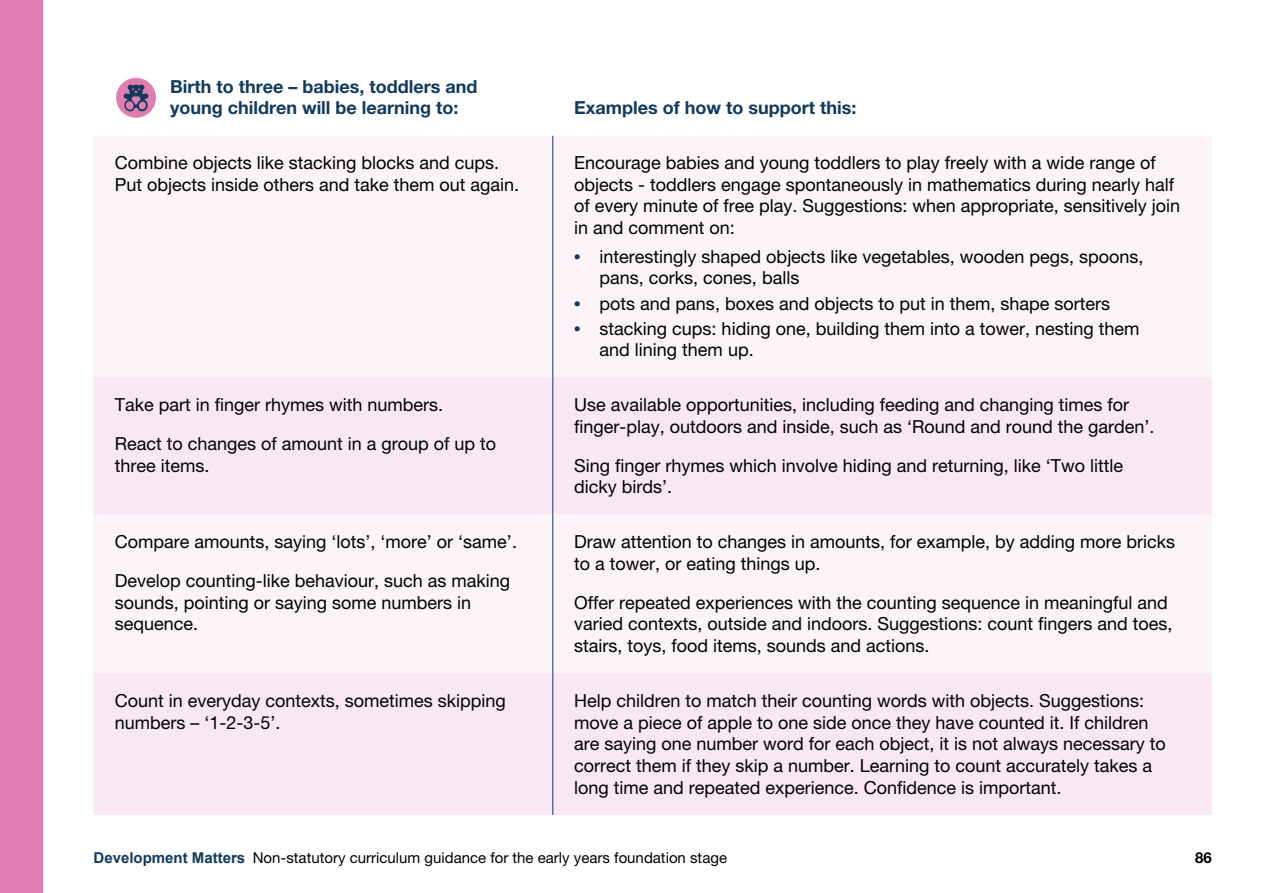
<style>
.page{position:relative;width:1263px;height:893px;background:#fff}
.page>*{position:absolute;margin:0;border:0;box-sizing:border-box;transform-origin:0 0}
.t1{font:18px/21.6px "Helvetica Neue LT Pro";color:#000}
.t2{font:700 18px/21px "Helvetica Neue LT Pro";color:#103a5e}
.t3{font:15px "Helvetica Neue LT Pro";color:#000}
.t4{font:700 15px "Helvetica Neue LT Pro";color:#000}
.s1{font-family:"Arial";font-weight:700;color:#103a5e}
</style>
<div class="page">
<div style="left:0;top:0;width:43px;height:893px;background:#e07db1"></div>
<div style="left:94px;top:136px;width:1118px;height:241px;background:#fcf4f9"></div>
<svg style="left:94px;top:377px;width:1118px;height:438px;fill:#f9e8f3"></svg>
<hr style="left:552px;top:136px;width:1px;height:241px;background:#103a5e">
<hr style="left:552px;top:377px;width:1px;height:137px;background:#103a5e">
<hr style="left:552px;top:514px;width:1px;height:159px;background:#103a5e">
<hr style="left:552px;top:673px;width:1px;height:142px;background:#103a5e">
<div style="left:116px;top:78px;width:40px;height:40px;background:#e07db1;border-radius:50%"></div>
<svg style="left:123px;top:84px;width:26px;height:28px"></svg>
<p class="t2" style="left:170px;top:76px;width:309px">Birth to three – babies, toddlers and young children will be learning to:</p>
<p class="t2" style="left:574px;top:97px;width:284px">Examples of how to support this:</p>
<p class="t1" style="left:115px;top:152px;width:406px">Combine objects like stacking blocks and cups.<br>Put objects inside others and take them out again.</p>
<p class="t1" style="left:574px;top:152px;width:608px">Encourage babies and young toddlers to play freely with a wide range of objects - toddlers engage spontaneously in mathematics during nearly half of every minute of free play. Suggestions: when appropriate, sensitively join in and comment on:</p>
<p class="t1" style="left:600px;top:246px;width:545px;line-height:21px;text-indent:-26px"><span class="s1">•</span> interestingly shaped objects like vegetables, wooden pegs, spoons, pans, corks, cones, balls</p>
<p class="t1" style="left:574px;top:292px;width:538px"><span class="s1">•</span> pots and pans, boxes and objects to put in them, shape sorters</p>
<p class="t1" style="left:600px;top:318px;width:541px;line-height:21px;text-indent:-26px"><span class="s1">•</span> stacking cups: hiding one, building them into a tower, nesting them and lining them up.</p>
<p class="t1" style="left:115px;top:385px;width:383px;line-height:38.5px">Take part in finger rhymes with numbers.<br>React to changes of amount in a group of up to</p>
<p class="t1" style="left:115px;top:454px;width:96px">three items.</p>
<p class="t1" style="left:574px;top:394px;width:582px">Use available opportunities, including feeding and changing times for finger‑play, outdoors and inside, such as ‘Round and round the garden’.</p>
<p class="t1" style="left:574px;top:454px;width:551px">Sing finger rhymes which involve hiding and returning, like ‘Two little dicky birds’.</p>
<p class="t1" style="left:115px;top:523px;width:404px;line-height:38.5px">Compare amounts, saying ‘lots’, ‘more’ or ‘same’.<br>Develop counting-like behaviour, such as making</p>
<p class="t1" style="left:115px;top:591px;width:358px">sounds, pointing or saying some numbers in sequence.</p>
<p class="t1" style="left:574px;top:531px;width:603px">Draw attention to changes in amounts, for example, by adding more bricks to a tower, or eating things up.</p>
<p class="t1" style="left:574px;top:591px;width:600px">Offer repeated experiences with the counting sequence in meaningful and varied contexts, outside and indoors. Suggestions: count fingers and toes, stairs, toys, food items, sounds and actions.</p>
<p class="t1" style="left:115px;top:690px;width:393px">Count in everyday contexts, sometimes skipping numbers – ‘1-2-3-5’.</p>
<p class="t1" style="left:574px;top:690px;width:593px">Help children to match their counting words with objects. Suggestions: move a piece of apple to one side once they have counted it. If children are saying one number word for each object, it is not always necessary to correct them if they skip a number. Learning to count accurately takes a long time and repeated experience. Confidence is important.</p>
<p class="t3" style="left:94px;top:849px;width:635px"><span class="s1">Development Matters</span> Non-statutory curriculum guidance for the early years foundation stage</p>
<p class="t4" style="left:1195px;top:849px;width:18px">86</p>
</div>
